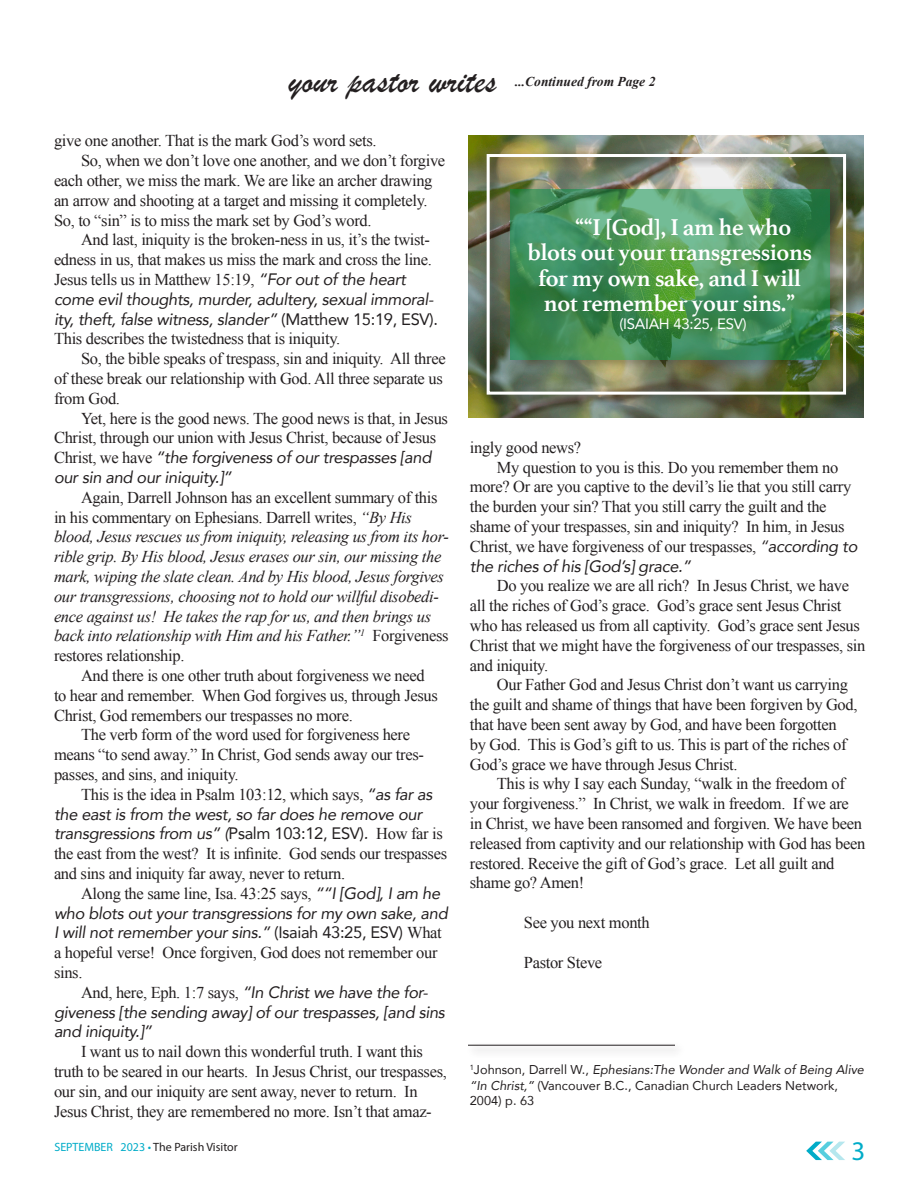
<style>
.page{position:relative;width:918px;height:1188px;background:#fff}
.page>*{position:absolute;margin:0;border:0;box-sizing:border-box;transform-origin:0 0}
.t1{font:36px "Brush Script";color:#231f20}
.t2{font:27px "Myriad Pro";color:#00acc8}
.t3{font:700 24px "Athelas";letter-spacing:-.02em;color:#fff}
.t4{font:16.5px/19.8px "Times New Roman";letter-spacing:-.02em;color:#231f20}
.t5{font:italic 16.5px/19.8px "Times New Roman";letter-spacing:-.02em;color:#231f20}
.t6{font:italic 16.5px/19.8px "Avenir";letter-spacing:-.02em;color:#231f20}
.t7{font:15px "Avenir";letter-spacing:-.02em;color:#fff}
.t8{font:italic 700 13.5px "Times New Roman";color:#231f20}
.t9{font:12.75px/15.3px "Avenir";color:#231f20}
.t10{font:12px "Myriad Pro";color:#231f20}
.s1{font-family:"Avenir";font-style:italic}
.s2{font-family:"Avenir"}
.s3{font-style:normal}
.s4{font-family:"Times New Roman";font-style:normal}
.s5{font-style:italic}
.s6{color:#00acc8}
</style>
<div class="page">
<svg style="left:806px;top:1142px;width:39px;height:18px"></svg>
<img style="left:468px;top:135px;width:396px;height:283px">
<div style="left:483px;top:150px;width:376px;height:257px;background:#231f20;opacity:.63"></div>
<div style="left:487px;top:154px;width:359px;height:241px;border:3px solid #fff"></div>
<div style="left:506px;top:185px;width:336px;height:188px;background:#231f20;opacity:.63"></div>
<svg style="left:510px;top:189px;width:319px;height:171px;background:#459158"></svg>
<div style="left:466px;top:1041px;width:220px;height:17px;background:#231f20;opacity:.63"></div>
<hr style="left:468px;top:1045px;width:207px;height:1px;background:#231f20">
<p class="t1" style="left:289px;top:57px;width:209px">your pastor writes</p>
<p class="t8" style="left:515px;top:72px;width:142px">...Continued from Page 2</p>
<p class="t4" style="left:54px;top:131px;width:324px">give one another. That is the mark God’s word sets.</p>
<p class="t4" style="left:54px;top:151px;width:393px;text-indent:27px">So, when we don’t love one another, and we don’t forgive each other, we miss the mark. We are like an archer drawing an arrow and shooting at a target and missing it completely.<br>So, to “sin” is to miss the mark set by God’s word.</p>
<p class="t4" style="left:54px;top:230px;width:386px;text-indent:27px">And last, iniquity is the broken-ness in us, it’s the twist&shy;edness in us, that makes us miss the mark and cross the line.<br>Jesus tells us in Matthew 15:19, <span class="s1">“For out of the heart come evil thoughts, murder, adultery, sexual immoral&shy;ity, theft, false witness, slander”</span> <span class="s2">(Matthew 15:19, ESV).<br></span>This describes the twistedness that is iniquity.</p>
<p class="t4" style="left:54px;top:349px;width:393px;text-indent:27px">So, the bible speaks of trespass, sin and iniquity. All three of these break our relationship with God. All three separate us from God.</p>
<p class="t4" style="left:54px;top:408px;width:396px;text-indent:27px">Yet, here is the good news. The good news is that, in Jesus Christ, through our union with Jesus Christ, because of Jesus Christ, we have <span class="s1">“the forgiveness of our trespasses [and our sin and our iniquity.]”</span></p>
<p class="t5" style="left:54px;top:487px;width:397px;text-indent:27px"><span class="s3">Again, Darrell Johnson has an excellent summary of this in his commentary on Ephesians. Darrell writes,</span> “By His blood, Jesus rescues us from iniquity, releasing us from its hor&shy;rible grip. By His blood, Jesus erases our sin, our missing the mark, wiping the slate clean. And by His blood, Jesus forgives our transgressions, choosing not to hold our willful disobedi&shy;ence against us! He takes the rap for us, and then brings us back into relationship with Him and his Father.”<sup>1</sup> <span class="s3">Forgiveness restores relationship.</span></p>
<p class="t4" style="left:54px;top:665px;width:385px;text-indent:27px">And there is one other truth about forgiveness we need to hear and remember. When God forgives us, through Jesus<br>Christ, God remembers our trespasses no more.</p>
<p class="t4" style="left:54px;top:725px;width:371px;text-indent:27px">The verb form of the word used for forgiveness here means “to send away.” In Christ, God sends away our tres&shy;passes, and sins, and iniquity.</p>
<p class="t4" style="left:54px;top:784px;width:395px;text-indent:27px">This is the idea in Psalm 103:12, which says, <span class="s1">“as far as the east is from the west, so far does he remove our transgressions from us” (</span><span class="s2">Psalm 103:12, ESV)</span><span class="s1">.</span> How far is the east from the west? It is infinite. God sends our trespasses and sins and iniquity far away, never to return.</p>
<p class="t4" style="left:54px;top:883px;width:395px;text-indent:27px">Along the same line, Isa. 43:25 says, <span class="s1">““I [God], I am he who blots out your transgressions for my own sake, and I will not remember your sins.”</span> <span class="s2">(Isaiah 43:25, ESV)</span> What a hopeful verse! Once forgiven, God does not remember our sins.</p>
<p class="t6" style="left:54px;top:982px;width:392px;text-indent:27px"><span class="s4">And, here, Eph. 1:7 says,</span> “In Christ we have the for&shy;giveness [the sending away] of our trespasses, [and sins and iniquity.]”</p>
<p class="t4" style="left:54px;top:1042px;width:394px;text-indent:27px">I want us to nail down this wonderful truth. I want this truth to be seared in our hearts. In Jesus Christ, our trespasses, our sin, and our iniquity are sent away, never to return. In Jesus Christ, they are remembered no more. Isn’t that amaz-</p>
<p class="t3" style="left:575px;top:208px;width:218px">““I [God], I am he who</p>
<p class="t3" style="left:527px;top:233px;width:286px">blots out your transgressions</p>
<p class="t3" style="left:538px;top:259px;width:265px">for my own sake, and I will</p>
<p class="t3" style="left:544px;top:284px;width:253px">not remember your sins.”</p>
<p class="t7" style="left:619px;top:312px;width:129px">(ISAIAH 43:25, ESV)</p>
<p class="t4" style="left:470px;top:437px;width:113px">ingly good news?</p>
<p class="t4" style="left:470px;top:457px;width:389px;text-indent:27px">My question to you is this. Do you remember them no more? Or are you captive to the devil’s lie that you still carry the burden your sin? That you still carry the guilt and the shame of your trespasses, sin and iniquity? In him, in Jesus Christ, we have forgiveness of our trespasses, <span class="s1">“</span><span class="s1">according to the riches of his [God’s] grace.”</span></p>
<p class="t4" style="left:470px;top:576px;width:397px;text-indent:27px">Do you realize we are all rich? In Jesus Christ, we have all the riches of God’s grace. God’s grace sent Jesus Christ who has released us from all captivity. God’s grace sent Jesus Christ that we might have the forgiveness of our trespasses, sin and iniquity.</p>
<p class="t4" style="left:470px;top:675px;width:389px;text-indent:27px">Our Father God and Jesus Christ don’t want us carrying the guilt and shame of things that have been forgiven by God, that have been sent away by God, and have been forgotten<br>by God. This is God’s gift to us. This is part of the riches of God’s grace we have through Jesus Christ.</p>
<p class="t4" style="left:470px;top:774px;width:397px;text-indent:27px">This is why I say each Sunday, “walk in the freedom of your forgiveness.” In Christ, we walk in freedom. If we are in Christ, we have been ransomed and forgiven. We have been released from captivity and our relationship with God has been restored. Receive the gift of God’s grace. Let all guilt and shame go? Amen!</p>
<p class="t4" style="left:524px;top:912px;width:127px">See you next month</p>
<p class="t4" style="left:524px;top:952px;width:80px">Pastor Steve</p>
<p class="t9" style="left:470px;top:1062px;width:396px"><sup>1</sup>Johnson, Darrell W., <span class="s5">Ephesians:The Wonder and Walk of Being Alive “In Christ,”</span> (Vancouver B.C., Canadian Church Leaders Network,<br>2004) p. 63</p>
<p class="t10" style="left:54px;top:1139px;width:185px"><span class="s6">SEPTEMBER 2023 •</span> The Parish Visitor</p>
<h2 class="t2" style="left:851px;top:1134px;width:15px">3</h2>
</div>
